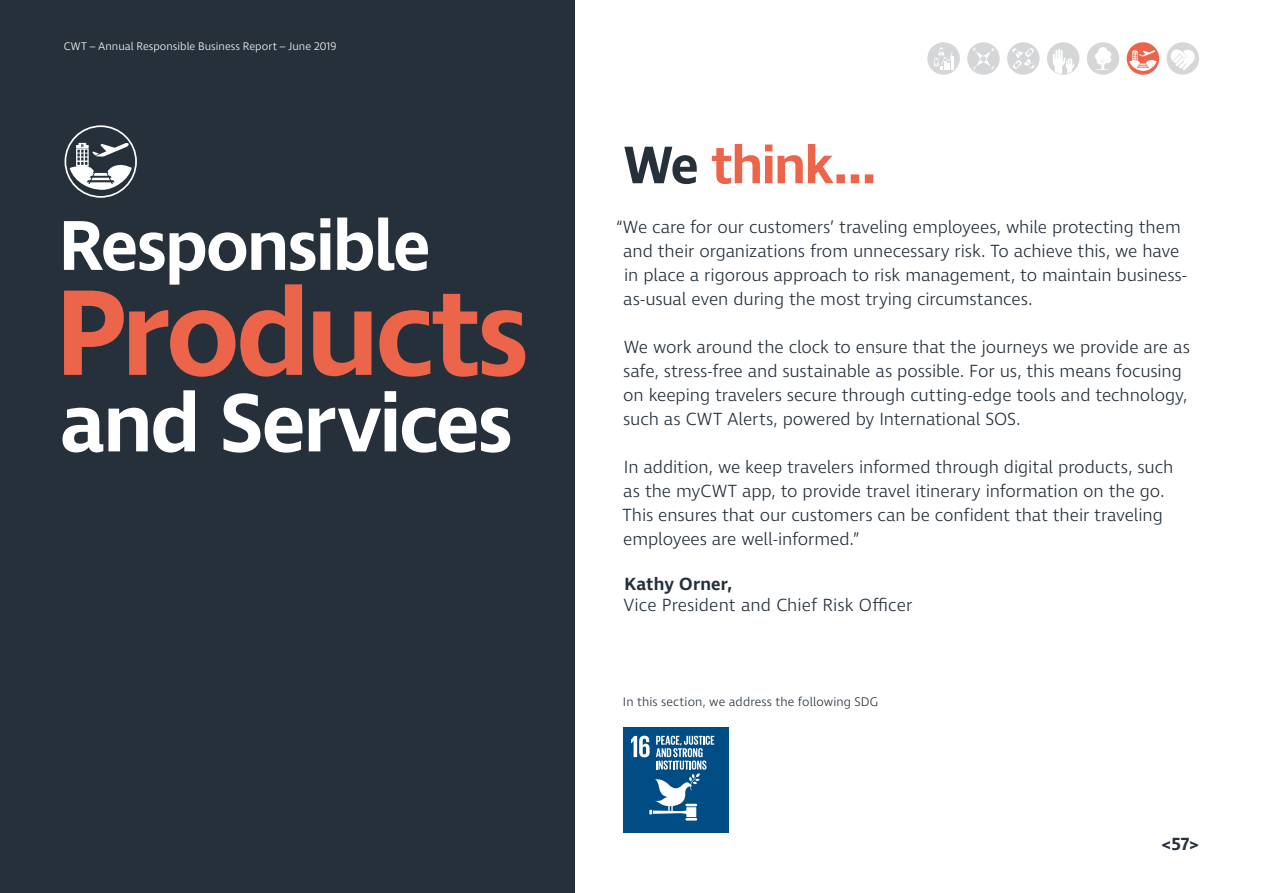
<style>
.page{position:relative;width:1263px;height:893px;background:#fff}
.page>*{position:absolute;margin:0;border:0;box-sizing:border-box;transform-origin:0 0}
.t1{font:600 124.5px "Ingra";letter-spacing:-.035em;color:#ec644a}
.t2{font:600 84px "Ingra";letter-spacing:-.03em;color:#fff}
.t3{font:600 72px "Ingra";letter-spacing:-.03em;color:#fff}
.t4{font:600 54px "Ingra";letter-spacing:-.035em;color:#ec644a}
.t5{font:300 18px/24px "Ingra";letter-spacing:-.01em;color:#25303b}
.t6{font:600 18px "Ingra";letter-spacing:.005em;color:#25303b}
.t7{font:300 12.75px "Ingra";letter-spacing:.01em;color:#25303b}
.t8{font:300 11.25px "Ingra";letter-spacing:.005em;color:#fff}
.s1{color:#25303b}
</style>
<div class="page">
<div style="left:1px;top:0;width:574px;height:893px;background:#25303b"></div>
<svg style="left:1166px;top:43px;width:33px;height:32px"></svg>
<svg style="left:1171px;top:50px;width:24px;height:20px"></svg>
<div style="left:1127px;top:43px;width:32px;height:32px;background:#ec644a;border:2px solid #ec644a;border-radius:50%"></div>
<svg style="left:1129px;top:50px;width:27px;height:21px"></svg>
<div style="left:1087px;top:43px;width:32px;height:32px;background:#d4d6d8;border:2px solid #25303b;border-radius:50%"></div>
<svg style="left:1095px;top:47px;width:16px;height:23px"></svg>
<div style="left:1047px;top:43px;width:32px;height:32px;background:#d4d6d8;border:2px solid #25303b;border-radius:50%"></div>
<svg style="left:1053px;top:49px;width:21px;height:25px"></svg>
<div style="left:1007px;top:43px;width:32px;height:32px;background:#d4d6d8;border:2px solid #25303b;border-radius:50%"></div>
<svg style="left:1012px;top:48px;width:22px;height:21px"></svg>
<div style="left:927px;top:43px;width:33px;height:32px;background:#d4d6d8;border:2px solid #25303b;border-radius:50%"></div>
<svg style="left:933px;top:47px;width:21px;height:23px"></svg>
<div style="left:967px;top:43px;width:33px;height:32px;background:#d4d6d8;border:2px solid #25303b;border-radius:50%"></div>
<svg style="left:972px;top:47px;width:22px;height:22px"></svg>
<div style="left:65px;top:125px;width:72px;height:73px;border:2px solid #fff;border-radius:50%"></div>
<svg style="left:69px;top:143px;width:63px;height:47px"></svg>
<div style="left:623px;top:727px;width:105px;height:105px;background:#004c84"></div>
<svg style="left:631px;top:736px;width:83px;height:85px"></svg>
<p class="t8" style="left:64px;top:39px;width:274px">CWT – Annual Responsible Business Report – June 2019</p>
<h3 class="t3" style="left:59px;top:201px;width:374px">Responsible</h3>
<h1 class="t1" style="left:55px;top:255px;width:476px">Products</h1>
<h2 class="t2" style="left:60px;top:371px;width:455px">and Services</h2>
<h3 class="t4" style="left:623px;top:131px;width:255px"><span class="s1">We</span> think…</h3>
<p class="t5" style="left:623px;top:216px;width:565px;text-indent:-7px">“We care for our customers’ traveling employees, while protecting them and their organizations from unnecessary risk. To achieve this, we have in place a rigorous approach to risk management, to maintain business&shy;as-usual even during the most trying circumstances.</p>
<p class="t5" style="left:623px;top:336px;width:568px">We work around the clock to ensure that the journeys we provide are as safe, stress-free and sustainable as possible. For us, this means focusing on keeping travelers secure through cutting-edge tools and technology, such as CWT Alerts, powered by International SOS.</p>
<p class="t5" style="left:623px;top:456px;width:552px">In addition, we keep travelers informed through digital products, such as the myCWT app, to provide travel itinerary information on the go.<br>This ensures that our customers can be confident that their traveling employees are well-informed.”</p>
<p class="t6" style="left:624px;top:573px;width:109px">Kathy Orner,</p>
<p class="t5" style="left:623px;top:594px;width:290px">Vice President and Chief Risk Officer</p>
<p class="t7" style="left:623px;top:694px;width:257px">In this section, we address the following SDG</p>
<p class="t6" style="left:1161px;top:833px;width:39px">&lt;57&gt;</p>
</div>
